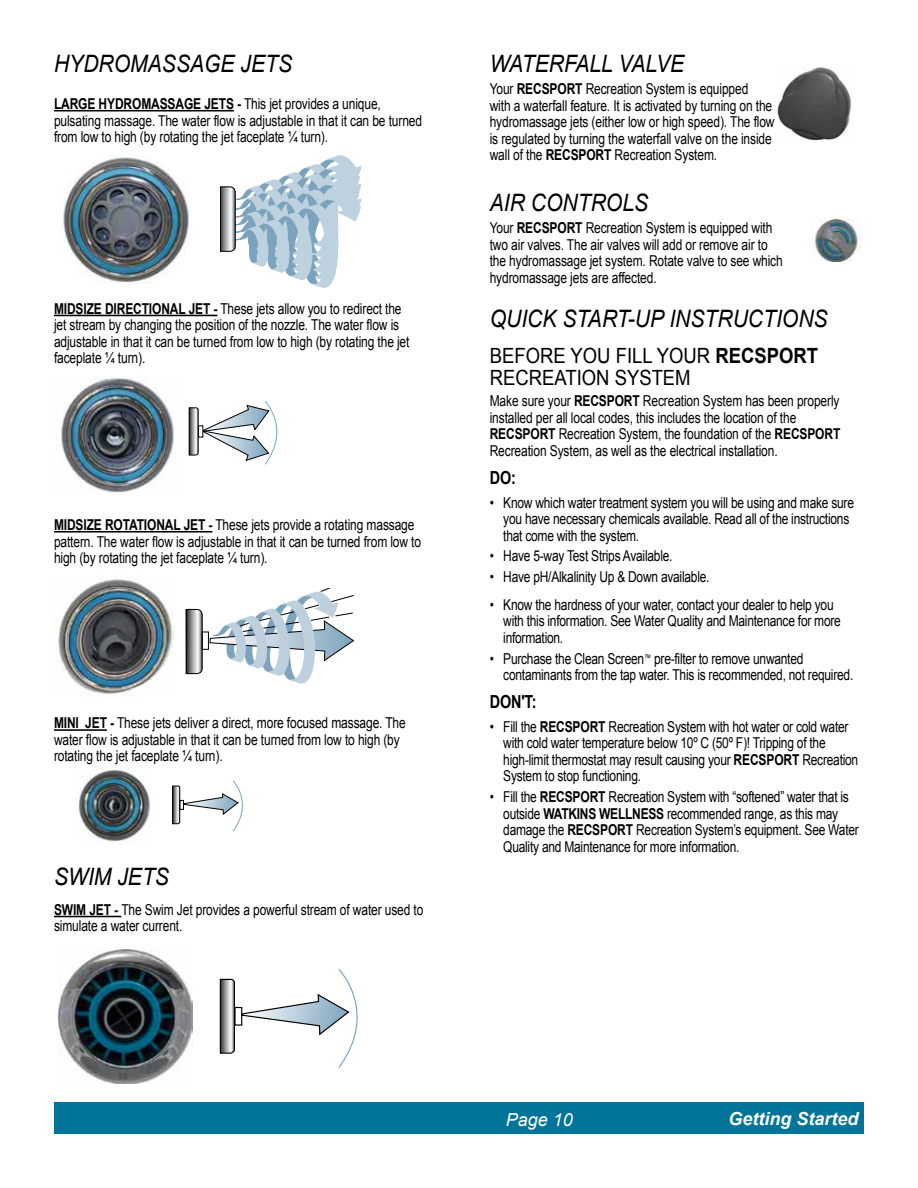
<style>
.page{position:relative;width:918px;height:1188px;background:#fff}
.page>*{position:absolute;margin:0;border:0;box-sizing:border-box;transform-origin:0 0}
.t1{font:italic 24px "Arial";color:#000;scale:.88 1}
.t2{font:21px/22.5px "Arial";color:#000;scale:.88 1}
.t3{font:italic 700 18px "Arial";color:#fff}
.t4{font:700 18px "Arial";color:#000;scale:.8 1}
.t5{font:italic 18px "Arial";color:#fff}
.t6{font:15px/16.5px "Arial";letter-spacing:-.01em;color:#000;scale:.8 1}
.s1{font-weight:700}
</style>
<div class="page">
<hr style="left:54px;top:110px;width:180px;height:1px;background:#000">
<hr style="left:54px;top:315px;width:163px;height:1px;background:#000">
<hr style="left:54px;top:531px;width:158px;height:2px;background:#000">
<hr style="left:54px;top:729px;width:53px;height:2px;background:#000">
<hr style="left:54px;top:916px;width:67px;height:1px;background:#000">
<div style="left:54px;top:1102px;width:810px;height:32px;background:#007599"></div>
<img style="left:61px;top:377px;width:113px;height:117px">
<svg style="left:189px;top:401px;width:88px;height:64px"></svg>
<svg style="left:186px;top:609px;width:17px;height:65px"></svg>
<div style="left:202px;top:632px;width:7px;height:18px;border:1px solid #000"></div>
<svg style="left:210px;top:588px;width:144px;height:95px"></svg>
<svg style="left:220px;top:156px;width:141px;height:132px"></svg>
<img style="left:59px;top:156px;width:130px;height:127px">
<img style="left:778px;top:68px;width:73px;height:73px">
<img style="left:810px;top:220px;width:51px;height:41px">
<img style="left:54px;top:579px;width:119px;height:118px">
<img style="left:79px;top:767px;width:73px;height:77px">
<img style="left:58px;top:949px;width:134px;height:134px">
<svg style="left:220px;top:969px;width:138px;height:99px"></svg>
<svg style="left:172px;top:781px;width:71px;height:50px"></svg>
<h1 class="t1" style="left:54px;top:48px;width:272px">HYDROMASSAGE JETS</h1>
<p class="t6" style="left:54px;top:96px;width:462px"><span class="s1">LARGE HYDROMASSAGE JETS -</span> This jet provides a unique, pulsating massage. The water flow is adjustable in that it can be turned from low to high (by rotating the jet faceplate ¼ turn).</p>
<p class="t6" style="left:54px;top:301px;width:446px"><span class="s1">MIDSIZE DIRECTIONAL JET -</span> These jets allow you to redirect the jet stream by changing the position of the nozzle. The water flow is adjustable in that it can be turned from low to high (by rotating the jet faceplate ¼ turn).</p>
<p class="t6" style="left:54px;top:517px;width:460px"><span class="s1">MIDSIZE ROTATIONAL JET -</span> These jets provide a rotating massage pattern. The water flow is adjustable in that it can be turned from low to high (by rotating the jet faceplate ¼ turn).</p>
<p class="t6" style="left:54px;top:715px;width:441px"><span class="s1">MINI JET -</span> These jets deliver a direct, more focused massage. The water flow is adjustable in that it can be turned from low to high (by rotating the jet faceplate ¼ turn).</p>
<h1 class="t1" style="left:54px;top:861px;width:132px">SWIM JETS</h1>
<p class="t6" style="left:54px;top:902px;width:463px"><span class="s1">SWIM JET -</span> The Swim Jet provides a powerful stream of water used to simulate a water current.</p>
<h1 class="t1" style="left:490px;top:48px;width:222px">WATERFALL VALVE</h1>
<p class="t6" style="left:490px;top:81px;width:358px">Your <span class="s1">RECSPORT</span> Recreation System is equipped<br>with a waterfall feature. It is activated by turning on the hydromassage jets (either low or high speed). The flow is regulated by turning the waterfall valve on the inside wall of the <span class="s1">RECSPORT</span> Recreation System.</p>
<h1 class="t1" style="left:490px;top:187px;width:182px">AIR CONTROLS</h1>
<p class="t6" style="left:490px;top:220px;width:368px">Your <span class="s1">RECSPORT</span> Recreation System is equipped with two air valves. The air valves will add or remove air to the hydromassage jet system. Rotate valve to see which hydromassage jets are affected.</p>
<h1 class="t1" style="left:490px;top:303px;width:386px">QUICK START-UP INSTRUCTIONS</h1>
<h2 class="t2" style="left:490px;top:345px;width:375px">BEFORE YOU FILL YOUR <span class="s1">RECSPORT<br></span>RECREATION SYSTEM</h2>
<p class="t6" style="left:490px;top:393px;width:440px">Make sure your <span class="s1">RECSPORT</span> Recreation System has been properly installed per all local codes, this includes the location of the <span class="s1">RECSPORT</span> Recreation System, the foundation of the <span class="s1">RECSPORT </span>Recreation System, as well as the electrical installation.</p>
<p class="t4" style="left:490px;top:465px;width:34px">DO:</p>
<p class="t6" style="left:503px;top:494px;width:440px;text-indent:-14px">• Know which water treatment system you will be using and make sure you have necessary chemicals available. Read all of the instructions that come with the system.</p>
<p class="t6" style="left:490px;top:548px;width:230px">• Have 5-way Test Strips Available.</p>
<p class="t6" style="left:490px;top:569px;width:276px">• Have pH/Alkalinity Up &amp; Down available.</p>
<p class="t6" style="left:503px;top:596px;width:424px;text-indent:-14px">• Know the hardness of your water, contact your dealer to help you with this information. See Water Quality and Maintenance for more information.</p>
<p class="t6" style="left:503px;top:650px;width:439px;text-indent:-14px">• Purchase the Clean Screen<sup>™</sup> pre-filter to remove unwanted contaminants from the tap water. This is recommended, not required.</p>
<p class="t4" style="left:490px;top:690px;width:60px">DON'T:</p>
<p class="t6" style="left:503px;top:719px;width:445px;text-indent:-14px">• Fill the <span class="s1">RECSPORT</span> Recreation System with hot water or cold water with cold water temperature below 10º C (50º F)! Tripping of the high-limit thermostat may result causing your <span class="s1">RECSPORT</span> Recreation System to stop functioning.</p>
<p class="t6" style="left:503px;top:789px;width:446px;text-indent:-13px">• Fill the <span class="s1">RECSPORT</span> Recreation System with “softened” water that is outside <span class="s1">WATKINS WELLNESS</span> recommended range, as this may damage the <span class="s1">RECSPORT</span> Recreation System’s equipment. See Water Quality and Maintenance for more information.</p>
<p class="t5" style="left:506px;top:1108px;width:69px">Page 10</p>
<p class="t3" style="left:728px;top:1107px;width:132px">Getting Started</p>
</div>
